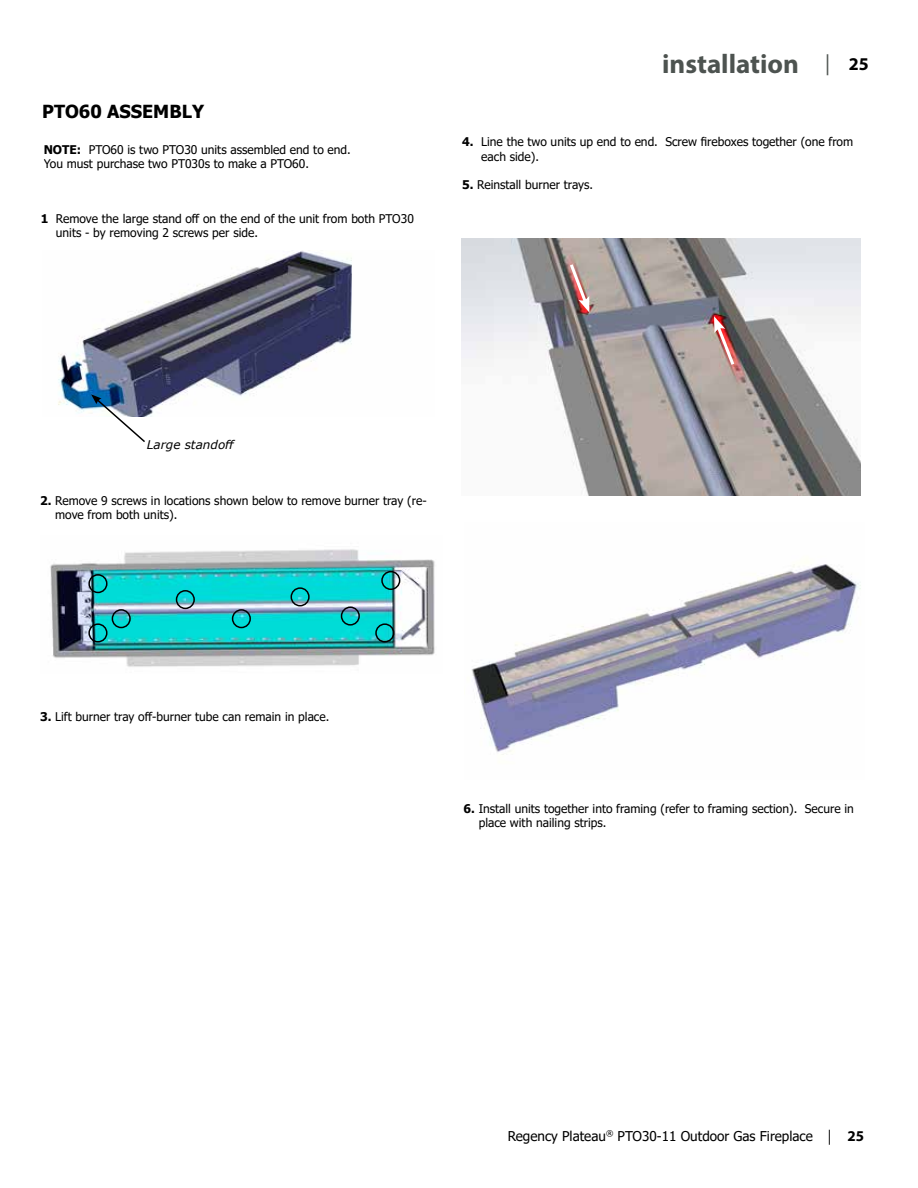
<style>
.page{position:relative;width:918px;height:1188px;background:#fff}
.page>*{position:absolute;margin:0;border:0;box-sizing:border-box;transform-origin:0 0}
.t1{font:700 27px "Myriad Pro";color:#4d5350}
.t2{font:700 18px "Tahoma";color:#000}
.t3{font:13.5px "Tahoma";color:#000}
.t4{font:12px/14.4px "Tahoma";color:#000}
.t5{font:italic 12px "Verdana";color:#000}
.s1{font-weight:700}
.s2{font-weight:400;font-size:21px}
.s3{font-size:18px;color:#000}
.s4{font-family:"Myriad Pro";font-size:15px}
.s5{font-family:"Myriad Pro";font-weight:700;font-size:15px}
</style>
<div class="page">
<img style="left:461px;top:239px;width:400px;height:257px">
<img style="left:471px;top:564px;width:390px;height:191px">
<img style="left:58px;top:251px;width:294px;height:165px">
<svg style="left:91px;top:394px;width:56px;height:48px"></svg>
<img style="left:50px;top:549px;width:385px;height:118px">
<div style="left:88px;top:574px;width:20px;height:19px;border:2px solid #000;border-radius:50%"></div>
<div style="left:88px;top:623px;width:20px;height:20px;border:2px solid #000;border-radius:50%"></div>
<div style="left:112px;top:609px;width:19px;height:19px;border:2px solid #000;border-radius:50%"></div>
<div style="left:176px;top:590px;width:19px;height:19px;border:2px solid #000;border-radius:50%"></div>
<div style="left:232px;top:609px;width:19px;height:19px;border:2px solid #000;border-radius:50%"></div>
<div style="left:291px;top:587px;width:19px;height:19px;border:2px solid #000;border-radius:50%"></div>
<div style="left:341px;top:606px;width:19px;height:20px;border:2px solid #000;border-radius:50%"></div>
<div style="left:381px;top:571px;width:19px;height:19px;border:2px solid #000;border-radius:50%"></div>
<div style="left:375px;top:623px;width:19px;height:20px;border:2px solid #000;border-radius:50%"></div>
<svg style="left:567px;top:261px;width:23px;height:52px"></svg>
<svg style="left:714px;top:316px;width:23px;height:52px"></svg>
<h2 class="t2" style="left:42px;top:98px;width:163px">PTO60 ASSEMBLY</h2>
<p class="t4" style="left:44px;top:143px;width:309px"><span class="s1">NOTE:</span> PTO60 is two PTO30 units assembled end to end.<br>You must purchase two PT030s to make a PTO60.</p>
<p class="t4" style="left:56px;top:212px;width:359px;text-indent:-15px"><span class="s1">1</span> Remove the large stand off on the end of the unit from both PTO30 units - by removing 2 screws per side.</p>
<h1 class="t1" style="left:662px;top:46px;width:208px">installation <span class="s2">|</span> <span class="s3">25</span></h1>
<p class="t4" style="left:481px;top:135px;width:374px;text-indent:-19px"><span class="s1">4.</span> Line the two units up end to end. Screw fireboxes together (one from each side).</p>
<p class="t4" style="left:462px;top:179px;width:132px"><span class="s1">5.</span> Reinstall burner trays.</p>
<p class="t5" style="left:147px;top:437px;width:90px">Large standoff</p>
<p class="t4" style="left:55px;top:494px;width:373px;text-indent:-15px"><span class="s1">2.</span> Remove 9 screws in locations shown below to remove burner tray (re&shy;move from both units).</p>
<p class="t4" style="left:40px;top:710px;width:291px"><span class="s1">3.</span> Lift burner tray off-burner tube can remain in place.</p>
<p class="t4" style="left:479px;top:802px;width:377px;text-indent:-15px"><span class="s1">6.</span> Install units together into framing (refer to framing section). Secure in place with nailing strips.</p>
<p class="t3" style="left:508px;top:1127px;width:358px">Regency Plateau<sup>®</sup> PTO30-11 Outdoor Gas Fireplace <span class="s4">|</span> <span class="s5">25</span></p>
</div>
